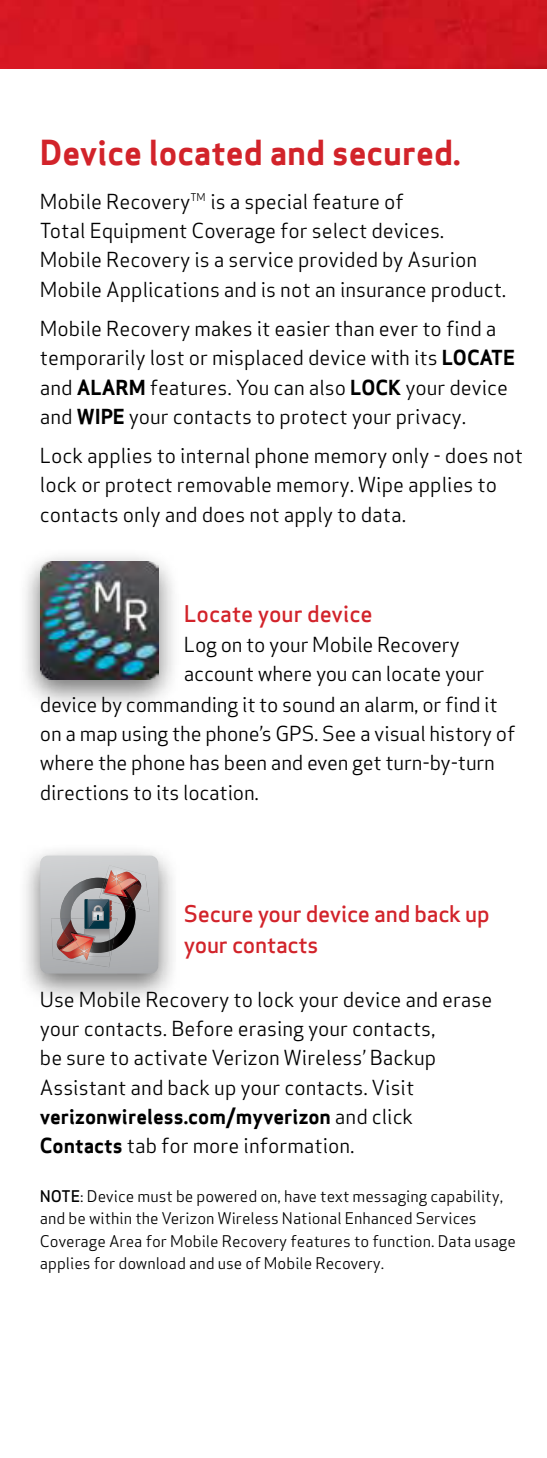
<style>
.page{position:relative;width:547px;height:1458px;background:#fff}
.page>*{position:absolute;margin:0;border:0;box-sizing:border-box;transform-origin:0 0}
.t1{font:700 33.75px "Verizon Apex";color:#d2232a}
.t2{font:500 22.5px/31.5px "Verizon Apex";letter-spacing:-.01em;color:#d2232a}
.t3{font:20.25px/29.2px "Verizon Apex";color:#000}
.t4{font:15.75px/22.5px "Verizon Apex";color:#000}
.s1{font-weight:700}
.s2{font-weight:500}
</style>
<div class="page">
<img style="left:0;top:0;width:547px;height:68px">
<div style="left:18px;top:843px;width:163px;height:164px;background:#000;opacity:.55"></div>
<svg style="left:40px;top:856px;width:118px;height:118px;background:#a49d9e"></svg>
<div style="left:17px;top:549px;width:164px;height:163px;background:#000;opacity:.55"></div>
<img style="left:40px;top:561px;width:118px;height:118px">
<h1 class="t1" style="left:40px;top:131px;width:422px">Device located and secured.</h1>
<p class="t3" style="left:40px;top:185px;width:468px">mobile Recovery<sup>Tm</sup> is a special feature of<br>Total Equipment coverage for select devices. mobile Recovery is a service provided by asurion mobile applications and is not an insurance product.</p>
<p class="t3" style="left:40px;top:312px;width:476px">mobile Recovery makes it easier than ever to find a temporarily lost or misplaced device with its <span class="s1">LOCaTE </span>and <span class="s1">aLarM</span> features. You can also <span class="s1">LOCK</span> your device and <span class="s1">WIPE</span> your contacts to protect your privacy.</p>
<p class="t3" style="left:40px;top:439px;width:484px">Lock applies to internal phone memory only - does not lock or protect removable memory. Wipe applies to contacts only and does not apply to data.</p>
<p class="t2" style="left:184px;top:596px;width:190px">Locate your device</p>
<p class="t3" style="left:184px;top:628px;width:277px">Log on to your mobile Recovery</p>
<p class="t3" style="left:184px;top:657px;width:302px">account where you can locate your</p>
<p class="t3" style="left:40px;top:688px;width:459px">device by commanding it to sound an alarm, or find it</p>
<p class="t3" style="left:40px;top:717px;width:477px">on a map using the phone’s gPS. See a visual history of</p>
<p class="t3" style="left:40px;top:746px;width:456px">where the phone has been and even get turn-by-turn</p>
<p class="t3" style="left:40px;top:776px;width:221px">directions to its location.</p>
<p class="t2" style="left:184px;top:895px;width:307px">Secure your device and back up your contacts</p>
<p class="t3" style="left:40px;top:983px;width:454px">use mobile Recovery to lock your device and erase your contacts. Before erasing your contacts,<br>be sure to activate Verizon Wireless’ Backup Assistant and back up your contacts. Visit <span class="s1">verizonwireless.com/myverizon</span> and click <span class="s1">Contacts</span> tab for more information.</p>
<p class="t4" style="left:40px;top:1183px;width:477px"><span class="s2">noTe</span>: Device must be powered on, have text messaging capability, and be within the Verizon Wireless national Enhanced Services coverage area for mobile Recovery features to function. Data usage applies for download and use of mobile Recovery.</p>
</div>
